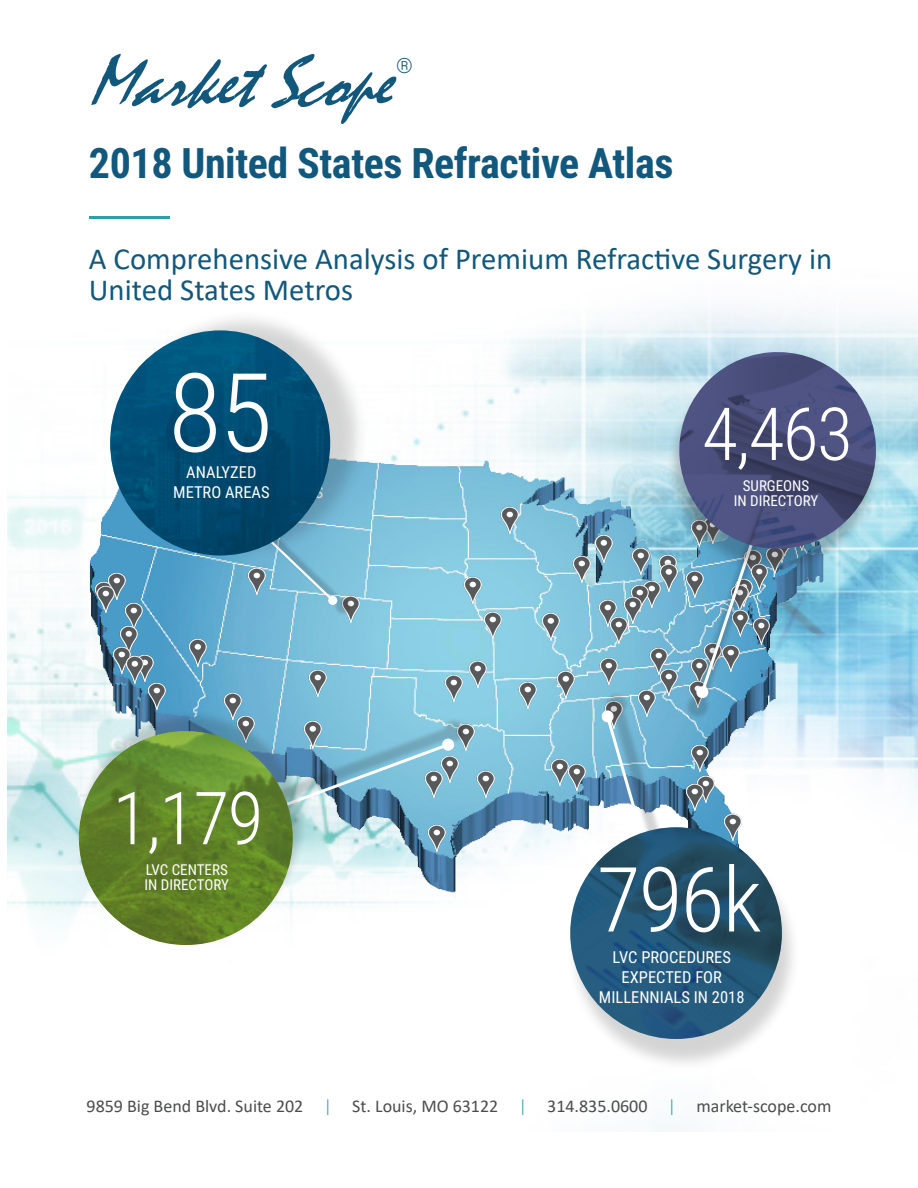
<style>
.page{position:relative;width:918px;height:1188px;background:#fff}
.page>*{position:absolute;margin:0;border:0;box-sizing:border-box;transform-origin:0 0}
.t1{font:300 109.5px "Roboto Condensed";color:#fff}
.t2{font:300 90px "Roboto Condensed";color:#fff}
.t3{font:300 73.35px "Roboto Condensed";letter-spacing:-.02em;color:#fff}
.Page_Heading{font:700 42px "Roboto Condensed";letter-spacing:-.01em;color:#11587c}
.Subheading{font:30.75px/31.7px "Calibri";color:#11587c}
.Page_Heading-2{font:300 21px "Roboto Condensed";color:#11587c}
.t4{font:18px "Calibri";color:#4b4c4d}
.t5{font:16.5px "Roboto Condensed";color:#fff}
.t6{font:15px "Roboto Condensed";color:#fff}
.s1{font-weight:300;color:#2f9eab}
</style>
<div class="page">
<img style="left:8px;top:216px;width:910px;height:916px">
<img style="left:72px;top:415px;width:792px;height:492px">
<img style="left:95px;top:582px;width:12px;height:27px">
<img style="left:224px;top:692px;width:19px;height:17px">
<img style="left:468px;top:723px;width:8px;height:27px">
<img style="left:476px;top:770px;width:19px;height:28px">
<img style="left:724px;top:814px;width:18px;height:13px">
<img style="left:638px;top:689px;width:18px;height:2px">
<img style="left:542px;top:613px;width:19px;height:27px">
<img style="left:573px;top:556px;width:18px;height:27px">
<img style="left:136px;top:654px;width:18px;height:28px">
<img style="left:631px;top:547px;width:19px;height:27px">
<img style="left:500px;top:507px;width:19px;height:27px">
<img style="left:148px;top:682px;width:18px;height:27px">
<img style="left:341px;top:596px;width:19px;height:27px">
<img style="left:107px;top:573px;width:19px;height:27px">
<img style="left:483px;top:611px;width:19px;height:28px">
<img style="left:698px;top:775px;width:17px;height:27px">
<img style="left:698px;top:784px;width:7px;height:27px">
<img style="left:189px;top:639px;width:19px;height:27px">
<img style="left:642px;top:580px;width:19px;height:27px">
<img style="left:658px;top:554px;width:8px;height:27px">
<img style="left:599px;top:599px;width:19px;height:28px">
<img style="left:600px;top:657px;width:19px;height:27px">
<img style="left:96px;top:586px;width:19px;height:27px">
<img style="left:698px;top:745px;width:12px;height:27px">
<img style="left:445px;top:674px;width:19px;height:28px">
<img style="left:557px;top:671px;width:18px;height:27px">
<img style="left:610px;top:617px;width:19px;height:27px">
<img style="left:594px;top:535px;width:19px;height:27px">
<img style="left:124px;top:603px;width:19px;height:27px">
<img style="left:660px;top:669px;width:15px;height:22px">
<img style="left:468px;top:660px;width:19px;height:28px">
<img style="left:309px;top:669px;width:19px;height:28px">
<img style="left:464px;top:576px;width:19px;height:27px">
<img style="left:660px;top:564px;width:15px;height:27px">
<img style="left:551px;top:758px;width:19px;height:27px">
<img style="left:567px;top:764px;width:19px;height:27px">
<img style="left:119px;top:626px;width:19px;height:27px">
<img style="left:649px;top:647px;width:19px;height:28px">
<img style="left:427px;top:825px;width:19px;height:27px">
<img style="left:519px;top:681px;width:18px;height:27px">
<img style="left:112px;top:647px;width:19px;height:27px">
<img style="left:125px;top:656px;width:19px;height:27px">
<img style="left:630px;top:584px;width:19px;height:28px">
<img style="left:623px;top:596px;width:19px;height:28px">
<svg style="left:91px;top:54px;width:305px;height:70px"></svg>
<div style="left:236px;top:503px;width:117px;height:113px;background:#231f20;opacity:.19"></div>
<svg style="left:229px;top:562px;width:107px;height:42px"></svg>
<div style="left:328px;top:596px;width:9px;height:9px;background:#fff;border-radius:50%"></div>
<div style="left:685px;top:525px;width:79px;height:195px;background:#231f20;opacity:.19"></div>
<div style="left:255px;top:717px;width:213px;height:94px;background:#231f20;opacity:.19"></div>
<svg style="left:307px;top:741px;width:145px;height:78px"></svg>
<div style="left:442px;top:738px;width:12px;height:13px;background:#fff;border-radius:50%"></div>
<div style="left:603px;top:691px;width:95px;height:273px;background:#231f20;opacity:.19"></div>
<svg style="left:601px;top:710px;width:83px;height:117px"></svg>
<div style="left:666px;top:360px;width:215px;height:215px;background:#231f20;opacity:.25"></div>
<svg style="left:675px;top:348px;width:205px;height:351px"></svg>
<img style="left:675px;top:352px;width:205px;height:201px">
<div style="left:77px;top:709px;width:230px;height:230px;background:#231f20;opacity:.19"></div>
<img style="left:79px;top:731px;width:214px;height:214px">
<hr style="left:89px;top:217px;width:81px;height:2px;background:#2f9eab">
<div style="left:121px;top:309px;width:248px;height:253px;background:#231f20;opacity:.19"></div>
<img style="left:110px;top:330px;width:220px;height:225px">
<div style="left:566px;top:835px;width:235px;height:235px;background:#231f20;opacity:.19"></div>
<img style="left:570px;top:827px;width:212px;height:212px">
<p class="Page_Heading-2" style="left:396px;top:50px;width:18px">®</p>
<p class="Page_Heading" style="left:89px;top:134px;width:586px">2018 United States Refractive Atlas</p>
<p class="Subheading" style="left:89px;top:242px;width:745px">A Comprehensive Analysis of Premium Refractive Surgery in<br>United States Metros</p>
<p class="t1" style="left:168px;top:336px;width:106px">85</p>
<p class="t5" style="left:186px;top:461px;width:72px">ANALYZED</p>
<p class="t5" style="left:173px;top:480px;width:98px">METRO AREAS</p>
<p class="t5" style="left:181px;top:481px;width:143px">CHARTS AND TABLES</p>
<p class="t3" style="left:113px;top:767px;width:152px">1,179</p>
<p class="t6" style="left:146px;top:860px;width:84px">LVC CENTERS</p>
<p class="t6" style="left:144px;top:875px;width:86px">IN DIRECTORY</p>
<p class="t3" style="left:702px;top:383px;width:152px">4,463</p>
<p class="t6" style="left:743px;top:475px;width:68px">SURGEONS</p>
<p class="t6" style="left:734px;top:490px;width:86px">IN DIRECTORY</p>
<p class="t2" style="left:597px;top:836px;width:166px">796k</p>
<p class="t5" style="left:613px;top:946px;width:120px">LVC PROCEDURES</p>
<p class="t5" style="left:622px;top:966px;width:102px">EXPECTED FOR</p>
<p class="t5" style="left:599px;top:985px;width:147px">MILLENNIALS IN 2018</p>
<p class="t6" style="left:612px;top:991px;width:112px">GEOGRAPHIC AND</p>
<p class="t4" style="left:87px;top:1094px;width:746px">9859 Big Bend Blvd. Suite 202 <span class="s1">|</span> St. Louis, MO 63122 <span class="s1">|</span> 314.835.0600 <span class="s1">|</span> market-scope.com</p>
</div>
